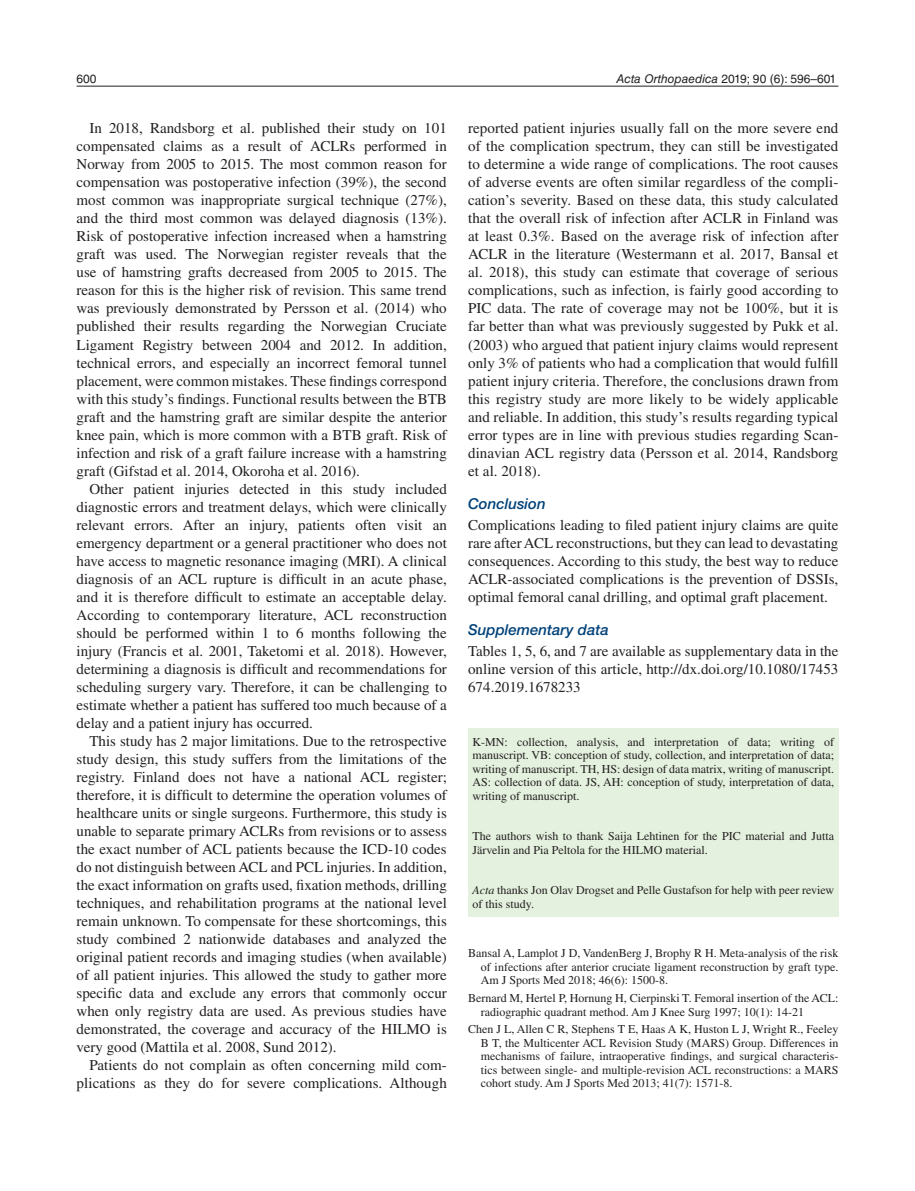
<style>
.page{position:relative;width:915px;height:1191px;background:#fff}
.page>*{position:absolute;margin:0;border:0;box-sizing:border-box;transform-origin:0 0}
.t1{font:15px/18px "Times";color:#231f20;text-align:justify}
.t2{font:italic 500 15px "Helvetica Neue LTW1 G";color:#004279}
.t3{font:12px/13.5px "Times";color:#231f20;text-align:justify}
.t4{font:12px "Helvetica LT Std";color:#231f20}
.s1{font-style:italic}
</style>
<div class="page">
<hr style="left:77px;top:86px;width:761px;height:1px;background:#231f20">
<div style="left:468px;top:728px;width:370px;height:188px;background:#e4f1de"></div>
<p class="t4" style="left:77px;top:72px;width:22px">600</p>
<p class="t4" style="left:616px;top:72px;width:221px"><span class="s1">Acta Orthopaedica</span> 2019; 90 (6): 596–601</p>
<p class="t1" style="left:77px;top:119px;width:371px;text-indent:13px">In 2018, Randsborg et al. published their study on 101 compensated claims as a result of ACLRs performed in Norway from 2005 to 2015. The most common reason for compensation was postoperative infection (39%), the second most common was inappropriate surgical technique (27%), and the third most common was delayed diagnosis (13%).<br>Risk of postoperative infection increased when a hamstring graft was used. The Norwegian register reveals that the use of hamstring grafts decreased from 2005 to 2015. The reason for this is the higher risk of revision. This same trend was previously demonstrated by Persson et al. (2014) who published their results regarding the Norwegian Cruciate Ligament Registry between 2004 and 2012. In addition, technical errors, and especially an incorrect femoral tunnel placement, were common mistakes. These findings correspond with this study’s findings. Functional results between the BTB graft and the hamstring graft are similar despite the anterior knee pain, which is more common with a BTB graft. Risk of infection and risk of a graft failure increase with a hamstring graft (Gifstad et al. 2014, Okoroha et al. 2016).</p>
<p class="t1" style="left:77px;top:479px;width:371px;text-indent:13px">Other patient injuries detected in this study included diagnostic errors and treatment delays, which were clinically relevant errors. After an injury, patients often visit an emergency department or a general practitioner who does not have access to magnetic resonance imaging (MRI). A clinical diagnosis of an ACL rupture is difficult in an acute phase, and it is therefore difficult to estimate an acceptable delay.<br>According to contemporary literature, ACL reconstruction should be performed within 1 to 6 months following the injury (Francis et al. 2001, Taketomi et al. 2018). However, determining a diagnosis is difficult and recommendations for scheduling surgery vary. Therefore, it can be challenging to estimate whether a patient has suffered too much because of a delay and a patient injury has occurred.</p>
<p class="t1" style="left:77px;top:731px;width:371px;text-indent:13px">This study has 2 major limitations. Due to the retrospective study design, this study suffers from the limitations of the registry. Finland does not have a national ACL register; therefore, it is difficult to determine the operation volumes of healthcare units or single surgeons. Furthermore, this study is unable to separate primary ACLRs from revisions or to assess the exact number of ACL patients because the ICD-10 codes do not distinguish between ACL and PCL injuries. In addition, the exact information on grafts used, fixation methods, drilling techniques, and rehabilitation programs at the national level remain unknown. To compensate for these shortcomings, this study combined 2 nationwide databases and analyzed the original patient records and imaging studies (when available) of all patient injuries. This allowed the study to gather more specific data and exclude any errors that commonly occur when only registry data are used. As previous studies have demonstrated, the coverage and accuracy of the HILMO is very good (Mattila et al. 2008, Sund 2012).</p>
<p class="t1" style="left:77px;top:1055px;width:371px;text-align:right">Patients do not complain as often concerning mild com&shy;plications as they do for severe complications. Although</p>
<p class="t1" style="left:468px;top:119px;width:371px">reported patient injuries usually fall on the more severe end of the complication spectrum, they can still be investigated to determine a wide range of complications. The root causes of adverse events are often similar regardless of the compli&shy;cation’s severity. Based on these data, this study calculated that the overall risk of infection after ACLR in Finland was at least 0.3%. Based on the average risk of infection after ACLR in the literature (Westermann et al. 2017, Bansal et al. 2018), this study can estimate that coverage of serious complications, such as infection, is fairly good according to PIC data. The rate of coverage may not be 100%, but it is far better than what was previously suggested by Pukk et al. (2003) who argued that patient injury claims would represent only 3% of patients who had a complication that would fulfill patient injury criteria. Therefore, the conclusions drawn from this registry study are more likely to be widely applicable and reliable. In addition, this study’s results regarding typical error types are in line with previous studies regarding Scan&shy;dinavian ACL registry data (Persson et al. 2014, Randsborg et al. 2018).</p>
<p class="t2" style="left:468px;top:494px;width:79px">Conclusion</p>
<p class="t1" style="left:468px;top:515px;width:371px">Complications leading to filed patient injury claims are quite rare after ACL reconstructions, but they can lead to devastating consequences. According to this study, the best way to reduce ACLR-associated complications is the prevention of DSSIs, optimal femoral canal drilling, and optimal graft placement.</p>
<p class="t2" style="left:468px;top:620px;width:142px">Supplementary data</p>
<p class="t1" style="left:468px;top:641px;width:371px">Tables 1, 5, 6, and 7 are available as supplementary data in the online version of this article, http://dx.doi.org/10.1080/17453<br>674.2019.1678233</p>
<p class="t3" style="left:472px;top:735px;width:363px">K-MN: collection, analysis, and interpretation of data; writing of manuscript. VB: conception of study, collection, and interpretation of data; writing of manuscript. TH, HS: design of data matrix, writing of manuscript.<br>AS: collection of data. JS, AH: conception of study, interpretation of data, writing of manuscript.</p>
<p class="t3" style="left:472px;top:829px;width:363px">The authors wish to thank Saija Lehtinen for the PIC material and Jutta<br>Järvelin and Pia Peltola for the HILMO material.</p>
<p class="t3" style="left:472px;top:883px;width:363px"><span class="s1">Acta</span> thanks Jon Olav Drogset and Pelle Gustafson for help with peer review of this study.</p>
<p class="t3" style="left:480px;top:946px;width:359px;text-indent:-13px">Bansal A, Lamplot J D, VandenBerg J, Brophy R H. Meta-analysis of the risk of infections after anterior cruciate ligament reconstruction by graft type.<br>Am J Sports Med 2018; 46(6): 1500-8.</p>
<p class="t3" style="left:480px;top:991px;width:359px;text-indent:-13px">Bernard M, Hertel P, Hornung H, Cierpinski T. Femoral insertion of the ACL: radiographic quadrant method. Am J Knee Surg 1997; 10(1): 14-21</p>
<p class="t3" style="left:480px;top:1022px;width:359px;text-indent:-13px">Chen J L, Allen C R, Stephens T E, Haas A K, Huston L J, Wright R., Feeley B T, the Multicenter ACL Revision Study (MARS) Group. Differences in mechanisms of failure, intraoperative findings, and surgical characteris&shy;tics between single- and multiple-revision ACL reconstructions: a MARS cohort study. Am J Sports Med 2013; 41(7): 1571-8.</p>
</div>
